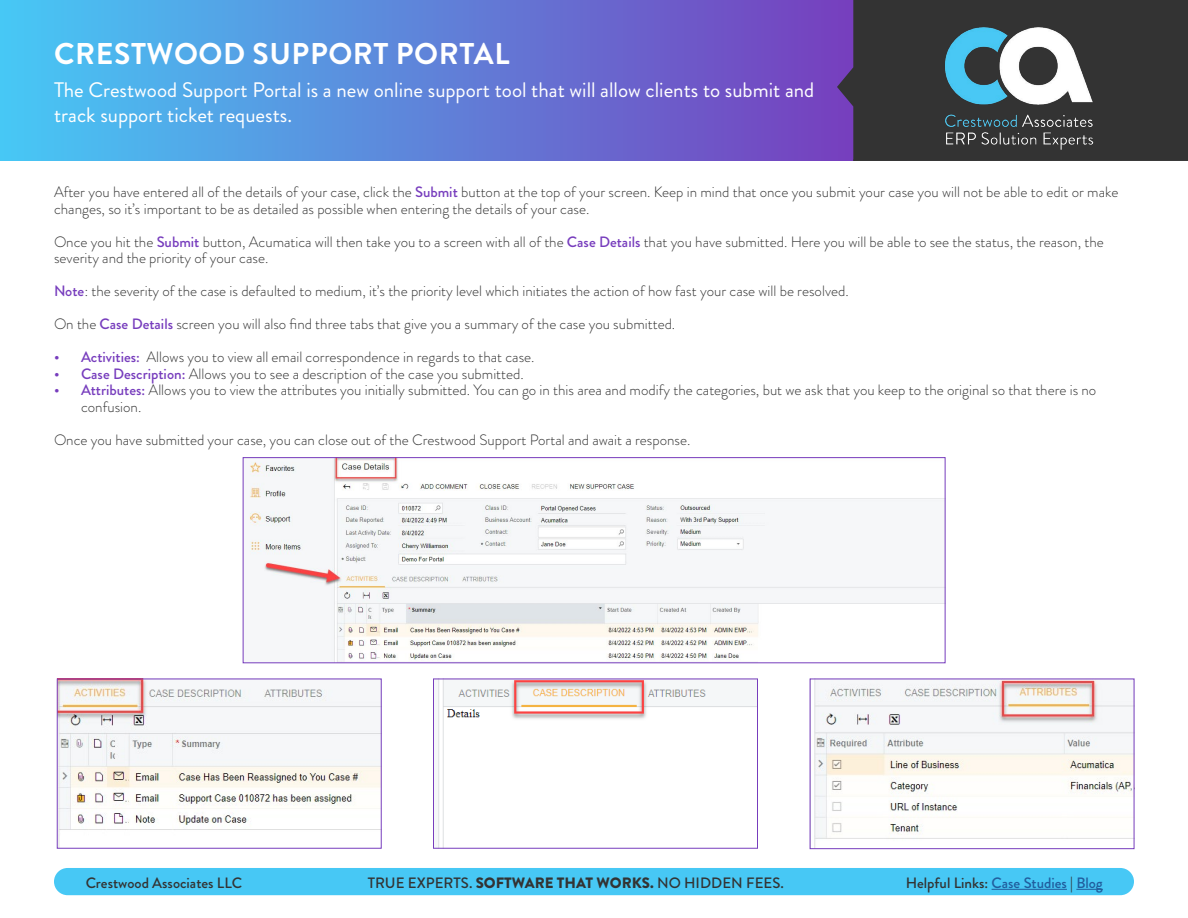
<style>
.page{position:relative;width:1188px;height:918px;background:#fff}
.page>*{position:absolute;margin:0;border:0;box-sizing:border-box;transform-origin:0 0}
.t1{font:700 30px "Brandon Grotesque";letter-spacing:.02em;color:#fff}
.t2{font:21px/25.2px "Brandon Grotesque";color:#fff}
.t3{font:300 15px/16.5px "Brandon Grotesque";color:#333}
.t4{font:500 15px "Brandon Grotesque";color:#333}
.t5{font:500 15px "Brandon Grotesque";color:#215e9e}
.s1{font-weight:500;color:#773dbd}
.s2{font-weight:900}
.s3{color:#333}
</style>
<div class="page">
<div style="left:0;top:0;width:854px;height:161px;background:linear-gradient(to right,#47c8f5,#773ebd)"></div>
<div style="left:54px;top:868px;width:1080px;height:27px;background:#47c8f5;border-radius:14px"></div>
<div style="left:837px;top:0;width:351px;height:161px;background:#333"></div>
<hr style="left:853px;top:159px;width:335px;height:2px;background:#333">
<img style="left:945px;top:26px;width:148px;height:124px">
<img style="left:249px;top:459px;width:694px;height:202px">
<div style="left:243px;top:457px;width:702px;height:206px;border:1px solid #773dbd"></div>
<hr style="left:992px;top:889px;width:75px;height:1px;background:#215e9e">
<svg style="left:1076px;top:889px;width:27px;height:1px"></svg>
<img style="left:59px;top:681px;width:320px;height:165px">
<img style="left:814px;top:681px;width:318px;height:166px">
<div style="left:810px;top:679px;width:324px;height:170px;border:1px solid #773dbd"></div>
<img style="left:438px;top:681px;width:318px;height:165px">
<div style="left:433px;top:679px;width:325px;height:169px;border:1px solid #773dbd"></div>
<h1 class="t1" style="left:54px;top:33px;width:457px">CRESTWOOD SUPPORT PORTAL</h1>
<h2 class="t2" style="left:54px;top:78px;width:762px">The Crestwood Support Portal is a new online support tool that will allow clients to submit and track support ticket requests.</h2>
<p class="t3" style="left:54px;top:184px;width:1066px">After you have entered all of the details of your case, click the <span class="s1">Submit</span> button at the top of your screen. Keep in mind that once you submit your case you will not be able to edit or make changes, so it’s important to be as detailed as possible when entering the details of your case.</p>
<p class="t3" style="left:54px;top:233px;width:1051px">Once you hit the <span class="s1">Submit</span> button, Acumatica will then take you to a screen with all of the <span class="s1">Case Details</span> that you have submitted. Here you will be able to see the status, the reason, the severity and the priority of your case.</p>
<p class="t3" style="left:54px;top:283px;width:796px"><span class="s1">Note</span>: the severity of the case is defaulted to medium, it’s the priority level which initiates the action of how fast your case will be resolved.</p>
<p class="t3" style="left:54px;top:316px;width:623px">On the <span class="s1">Case Details</span> screen you will also find three tabs that give you a summary of the case you submitted.</p>
<p class="t3" style="left:54px;top:349px;width:482px"><span class="s1">• Activities:</span> Allows you to view all email correspondence in regards to that case.</p>
<p class="t3" style="left:54px;top:365px;width:471px"><span class="s1">• Case Description:</span> Allows you to see a description of the case you submitted.</p>
<p class="t3" style="left:81px;top:382px;width:1017px;text-indent:-27px"><span class="s1">• Attributes:</span> Allows you to view the attributes you initially submitted. You can go in this area and modify the categories, but we ask that you keep to the original so that there is no confusion.</p>
<p class="t3" style="left:54px;top:431px;width:638px">Once you have submitted your case, you can close out of the Crestwood Support Portal and await a response.</p>
<p class="t4" style="left:86px;top:872px;width:158px">Crestwood Associates LLC</p>
<p class="t4" style="left:368px;top:872px;width:418px">TRUE EXPERTS. <span class="s2">SOFTWARE THAT WORKS.</span> NO HIDDEN FEES.</p>
<p class="t5" style="left:906px;top:872px;width:198px"><span class="s3">Helpful Links:</span> Case Studies <span class="s3">|</span> Blog</p>
</div>
